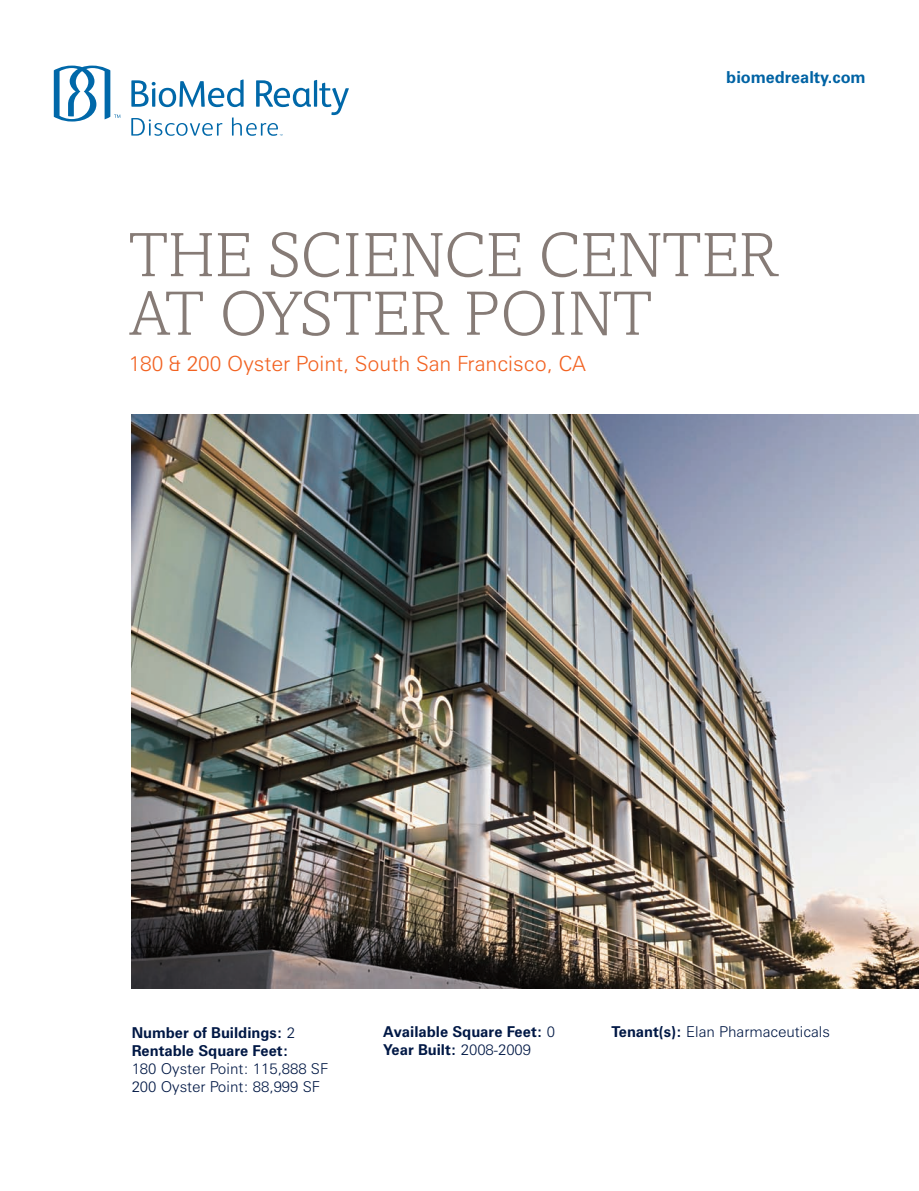
<style>
.page{position:relative;width:919px;height:1191px;background:#fff}
.page>*{position:absolute;margin:0;border:0;box-sizing:border-box;transform-origin:0 0}
.t1{font:300 63px/58.5px "Amasis";color:#867b76}
.t2{font:300 21px "Zurich BT";color:#f26221}
.t3{font:700 16.5px "Zurich BT";color:#0063a4}
.t4{font:700 15px/18px "Zurich BT";color:#001845}
.t5{font:300 15px/18px "Zurich BT";color:#001845}
.s1{font-weight:300}
.s2{font-weight:700}
</style>
<div class="page">
<img style="left:132px;top:414px;width:786px;height:574px">
<svg style="left:54px;top:66px;width:295px;height:70px"></svg>
<p class="t3" style="left:726px;top:71px;width:141px">biomedrealty.com</p>
<h1 class="t1" style="left:129px;top:232px;width:650px">THE SCIENCE CENTER<br>AT OYSTER POINT</h1>
<h2 class="t2" style="left:129px;top:356px;width:459px">180 &amp; 200 Oyster Point, South San Francisco, CA</h2>
<p class="t4" style="left:383px;top:1023px;width:173px">Available Square Feet: <span class="s1">0<br></span>Year Built: <span class="s1">2008-2009</span></p>
<p class="t4" style="left:132px;top:1025px;width:165px">Number of Buildings: <span class="s1">2</span></p>
<p class="t5" style="left:611px;top:1023px;width:220px"><span class="s2">Tenant(s):</span> Elan Pharmaceuticals</p>
<p class="t4" style="left:132px;top:1043px;width:158px">Rentable Square Feet:</p>
<p class="t5" style="left:132px;top:1061px;width:198px">180 Oyster Point: 115,888 SF<br>200 Oyster Point: 88,999 SF</p>
</div>
